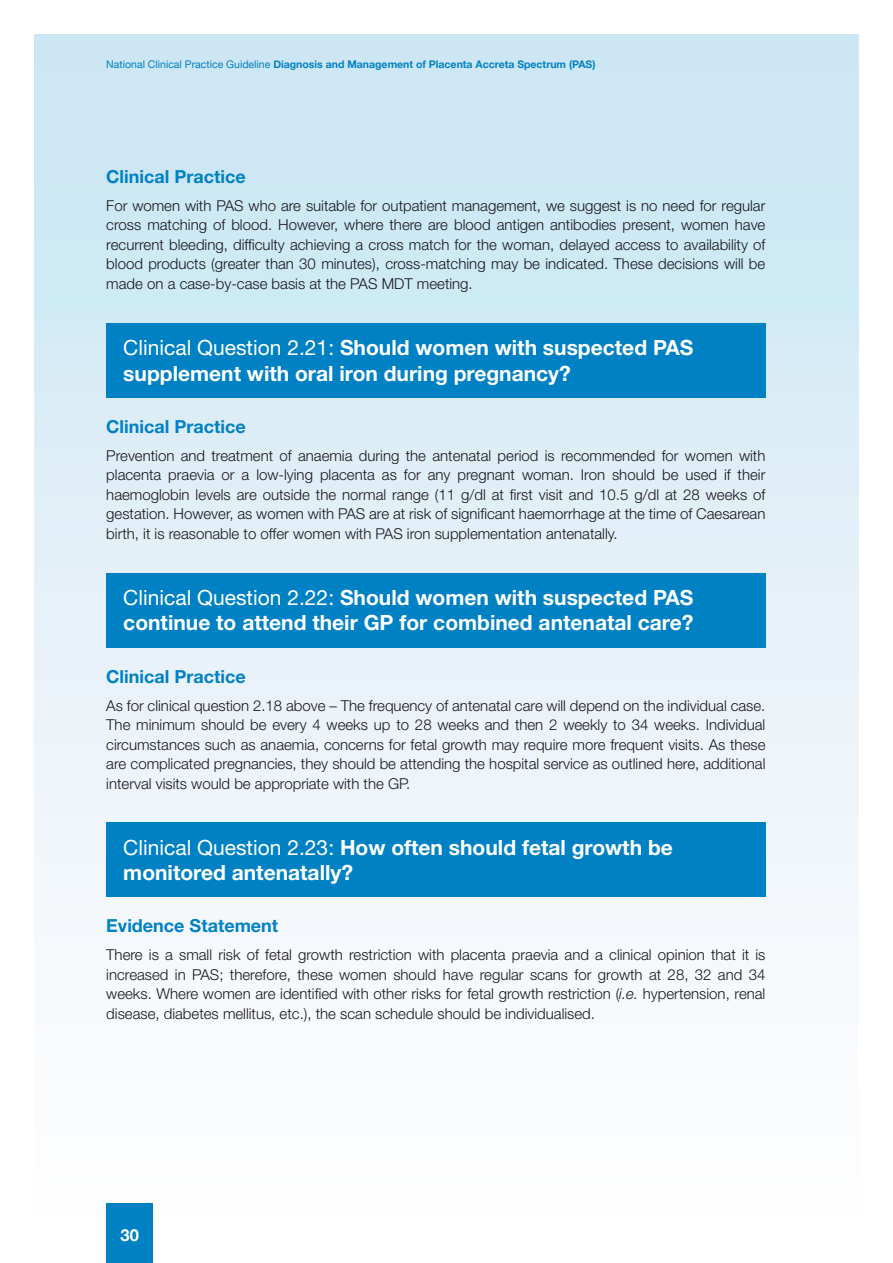
<style>
.page{position:relative;width:893px;height:1263px;background:#fff}
.page>*{position:absolute;margin:0;border:0;box-sizing:border-box;transform-origin:0 0}
.Q_Head{font:700 21px/25.5px "Helvetica Neue LT Std";color:#fff}
.t1{font:700 18px "Helvetica Neue LT Std";color:#0081c4}
.t2{font:700 16.5px "Helvetica Neue";color:#fff}
.Body_0-0__4{font:300 15px/19.5px "Helvetica Neue LT Std";color:#1a171c;text-align:justify}
.t3{font:700 10.5px "Helvetica Neue";color:#0081c4}
.s1{font-weight:400}
.s2{font-style:italic}
</style>
<div class="page">
<div style="left:34px;top:34px;width:825px;height:1195px;background:linear-gradient(to bottom,#c8e5f3,#fffefe)"></div>
<div style="left:106px;top:1203px;width:47px;height:60px;background:#0081c4"></div>
<div style="left:106px;top:323px;width:659px;height:74px;background:#0081c4"></div>
<div style="left:106px;top:573px;width:659px;height:74px;background:#0081c4"></div>
<div style="left:106px;top:823px;width:659px;height:74px;background:#0081c4"></div>
<p class="t3" style="left:106px;top:56px;width:491px"><span class="s1">National Clinical Practice Guideline</span> Diagnosis and Management of Placenta Accreta Spectrum (PAS)</p>
<h2 class="t1" style="left:106px;top:165px;width:141px">Clinical Practice</h2>
<p class="Body_0-0__4" style="left:106px;top:196px;width:661px">For women with PAS who are suitable for outpatient management, we suggest is no need for regular cross matching of blood. However, where there are blood antigen antibodies present, women have recurrent bleeding, difficulty achieving a cross match for the woman, delayed access to availability of blood products (greater than 30 minutes), cross-matching may be indicated. These decisions will be made on a case-by-case basis at the PAS MDT meeting.</p>
<p class="Q_Head" style="left:123px;top:334px;width:572px"><span class="s1">Clinical Question 2.21:</span> Should women with suspected PAS supplement with oral iron during pregnancy?</p>
<h2 class="t1" style="left:106px;top:415px;width:141px">Clinical Practice</h2>
<p class="Body_0-0__4" style="left:106px;top:445px;width:661px">Prevention and treatment of anaemia during the antenatal period is recommended for women with placenta praevia or a low-lying placenta as for any pregnant woman. Iron should be used if their haemoglobin levels are outside the normal range (11 g/dl at first visit and 10.5 g/dl at 28 weeks of gestation. However, as women with PAS are at risk of significant haemorrhage at the time of Caesarean birth, it is reasonable to offer women with PAS iron supplementation antenatally.</p>
<p class="Q_Head" style="left:123px;top:584px;width:572px"><span class="s1">Clinical Question 2.22:</span> Should women with suspected PAS continue to attend their GP for combined antenatal care?</p>
<h2 class="t1" style="left:106px;top:665px;width:141px">Clinical Practice</h2>
<p class="Body_0-0__4" style="left:106px;top:695px;width:661px">As for clinical question 2.18 above – The frequency of antenatal care will depend on the individual case.<br>The minimum should be every 4 weeks up to 28 weeks and then 2 weekly to 34 weeks. Individual circumstances such as anaemia, concerns for fetal growth may require more frequent visits. As these are complicated pregnancies, they should be attending the hospital service as outlined here, additional interval visits would be appropriate with the GP.</p>
<p class="Q_Head" style="left:123px;top:834px;width:551px"><span class="s1">Clinical Question 2.23:</span> How often should fetal growth be monitored antenatally?</p>
<h2 class="t1" style="left:106px;top:915px;width:174px">Evidence Statement</h2>
<p class="Body_0-0__4" style="left:106px;top:945px;width:661px">There is a small risk of fetal growth restriction with placenta praevia and a clinical opinion that it is increased in PAS; therefore, these women should have regular scans for growth at 28, 32 and 34 weeks. Where women are identified with other risks for fetal growth restriction (<span class="s2">i.e.</span> hypertension, renal disease, diabetes mellitus, etc.), the scan schedule should be individualised.</p>
<p class="t2" style="left:121px;top:1222px;width:20px">30</p>
</div>
